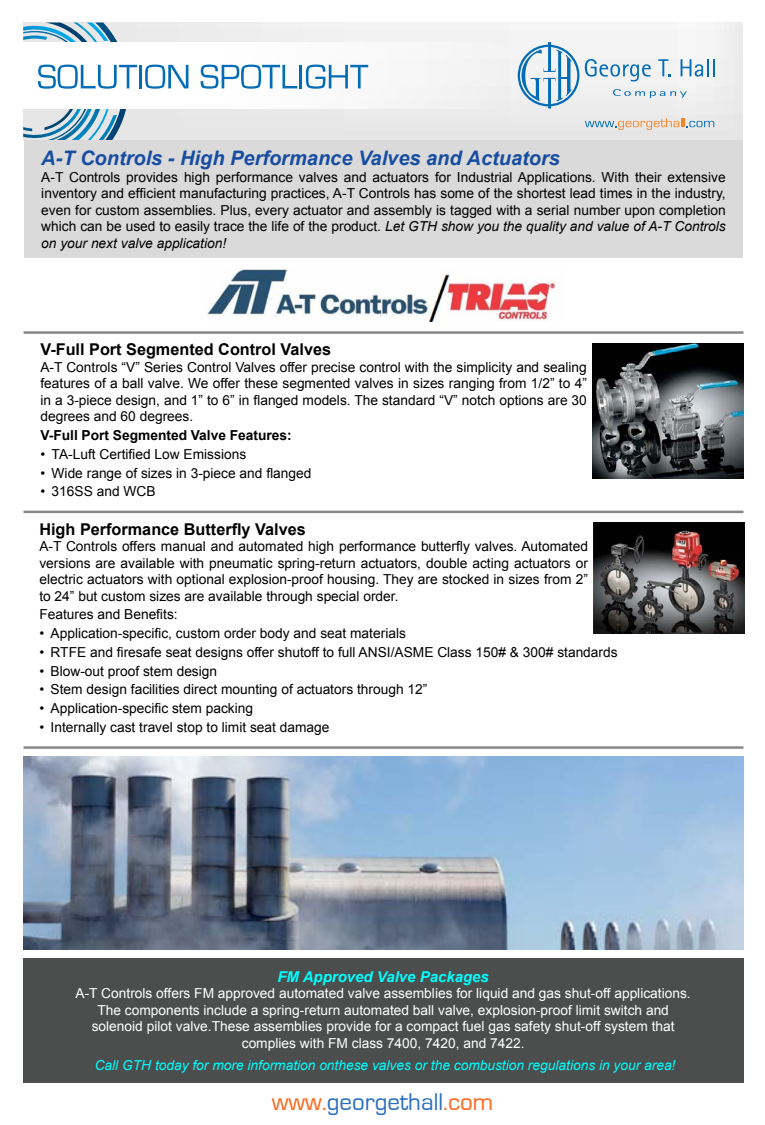
<style>
.page{position:relative;width:765px;height:1125px;background:#fff}
.page>*{position:absolute;margin:0;border:0;box-sizing:border-box;transform-origin:0 0}
.t1{font:25px "Eurostile";color:#296dc0}
.t2{font:italic 700 20px "Arial";color:#174da1}
.t3{font:700 16.25px "Arial";color:#000}
.t4{font:italic 700 15px "Arial";color:#0ff}
.t5{font:13.75px/16.5px "Arial";color:#000;text-align:justify}
.t6{font:13.75px/16.5px "Arial";color:#fff;text-align:center}
.t7{font:italic 13.75px "Arial";color:#0ff}
.t8{font:700 13.75px "Arial";color:#000}
.s1{font-style:italic}
.s2{color:#ff6418}
</style>
<div class="page">
<div style="left:23px;top:22px;width:720px;height:118px;background:#eaeaea"></div>
<div style="left:23px;top:42px;width:720px;height:67px;background:#f5f5f5"></div>
<svg style="left:518px;top:45px;width:61px;height:61px"></svg>
<hr style="left:548px;top:42px;width:3px;height:30px;background:#036cb6">
<hr style="left:548px;top:78px;width:3px;height:31px;background:#036cb6">
<svg style="left:585px;top:59px;width:66px;height:23px"></svg>
<svg style="left:658px;top:59px;width:13px;height:17px"></svg>
<svg style="left:681px;top:59px;width:34px;height:18px"></svg>
<svg style="left:613px;top:89px;width:74px;height:9px"></svg>
<svg style="left:585px;top:118px;width:129px;height:12px"></svg>
<svg style="left:23px;top:22px;width:114px;height:118px"></svg>
<hr style="left:139px;top:65px;width:3px;height:23px;background:#036cb6">
<svg style="left:145px;top:65px;width:43px;height:24px"></svg>
<svg style="left:201px;top:65px;width:96px;height:24px"></svg>
<hr style="left:300px;top:65px;width:2px;height:23px;background:#036cb6">
<svg style="left:306px;top:65px;width:62px;height:24px"></svg>
<div style="left:24px;top:140px;width:719px;height:118px;background:#dadada"></div>
<div style="left:23px;top:959px;width:720px;height:124px;background:#4c4d4d"></div>
<hr style="left:24px;top:746px;width:720px;height:3px;background:#86888a">
<hr style="left:24px;top:511px;width:720px;height:2px;background:#86888a">
<img style="left:207px;top:268px;width:349px;height:54px">
<hr style="left:24px;top:331px;width:720px;height:3px;background:#86888a">
<img style="left:593px;top:344px;width:151px;height:134px">
<img style="left:594px;top:523px;width:151px;height:110px">
<img style="left:23px;top:757px;width:720px;height:193px">
<h2 class="t2" style="left:41px;top:145px;width:520px">A-T Controls - High Performance Valves and Actuators</h2>
<p class="t5" style="left:41px;top:169px;width:686px">A-T Controls provides high performance valves and actuators for Industrial Applications. With their extensive inventory and efficient manufacturing practices, A-T Controls has some of the shortest lead times in the industry, even for custom assemblies. Plus, every actuator and assembly is tagged with a serial number upon completion which can be used to easily trace the life of the product. <span class="s1">Let GTH show you the quality and value of A-T Controls on your next valve application!</span></p>
<p class="t3" style="left:40px;top:339px;width:292px">V-Full Port Segmented Control Valves</p>
<p class="t5" style="left:40px;top:359px;width:548px">A-T Controls “V” Series Control Valves offer precise control with the simplicity and sealing features of a ball valve. We offer these segmented valves in sizes ranging from 1/2” to 4” in a 3-piece design, and 1” to 6” in flanged models. The standard “V” notch options are 30 degrees and 60 degrees.</p>
<p class="t8" style="left:40px;top:426px;width:253px">V-Full Port Segmented Valve Features:</p>
<p class="t5" style="left:40px;top:446px;width:207px">• TA-Luft Certified Low Emissions</p>
<p class="t5" style="left:40px;top:465px;width:273px">• Wide range of sizes in 3-piece and flanged</p>
<p class="t5" style="left:40px;top:483px;width:117px">• 316SS and WCB</p>
<p class="t3" style="left:39px;top:518px;width:268px">High Performance Butterfly Valves</p>
<p class="t5" style="left:39px;top:538px;width:550px">A-T Controls offers manual and automated high performance butterfly valves. Automated versions are available with pneumatic spring-return actuators, double acting actuators or electric actuators with optional explosion-proof housing. They are stocked in sizes from 2” to 24” but custom sizes are available through special order.</p>
<p class="t5" style="left:39px;top:607px;width:140px">Features and Benefits:</p>
<p class="t5" style="left:39px;top:625px;width:368px">• Application-specific, custom order body and seat materials</p>
<p class="t5" style="left:39px;top:644px;width:580px">• RTFE and firesafe seat designs offer shutoff to full ANSI/ASME Class 150# &amp; 300# standards</p>
<p class="t5" style="left:39px;top:663px;width:179px">• Blow-out proof stem design</p>
<p class="t5" style="left:39px;top:682px;width:390px">• Stem design facilities direct mounting of actuators through 12”</p>
<p class="t5" style="left:39px;top:700px;width:215px">• Application-specific stem packing</p>
<p class="t5" style="left:39px;top:719px;width:292px">• Internally cast travel stop to limit seat damage</p>
<p class="t4" style="left:277px;top:967px;width:213px">FM Approved Valve Packages</p>
<p class="t6" style="left:76px;top:985px;width:617px">A-T Controls offers FM approved automated valve assemblies for liquid and gas shut-off applications.<br>The components include a spring-return automated ball valve, explosion-proof limit switch and solenoid pilot valve.These assemblies provide for a compact fuel gas safety shut-off system that complies with FM class 7400, 7420, and 7422.</p>
<p class="t7" style="left:95px;top:1057px;width:582px">Call GTH today for more information onthese valves or the combustion regulations in your area!</p>
<h1 class="t1" style="left:272px;top:1088px;width:223px"><span class="s2">www.</span>georgethall<span class="s2">.com</span></h1>
</div>
